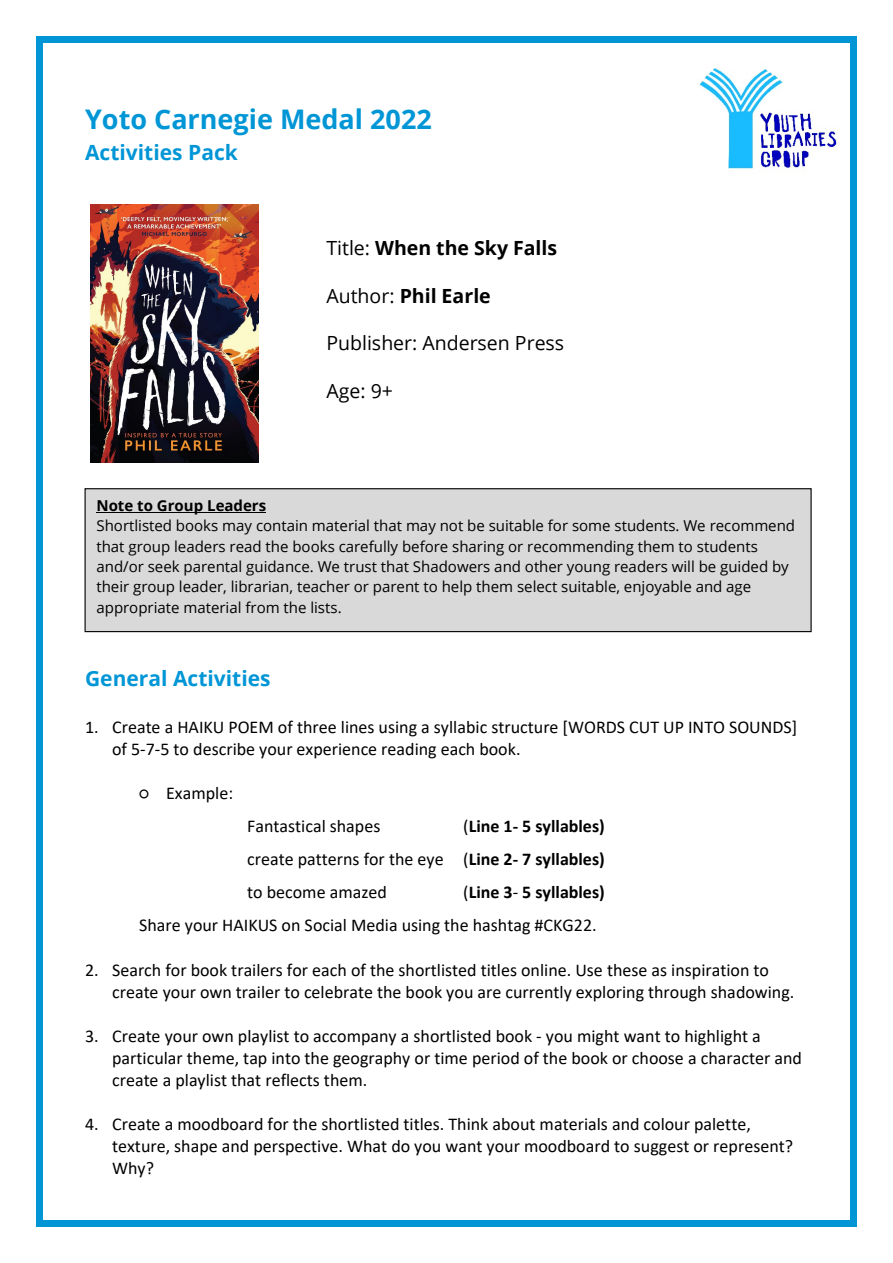
<style>
.page{position:relative;width:893px;height:1263px;background:#fff}
.page>*{position:absolute;margin:0;border:0;box-sizing:border-box;transform-origin:0 0}
.t1{font:700 27px "Open Sans";color:#0096d6}
.t2{font:700 21px "Open Sans";color:#0096d6}
.t3{font:700 19.5px "Open Sans";color:#000}
.t4{font:19.5px "Open Sans";color:#000}
.t5{font:18px/21.9px "Calibri";color:#000}
.t6{font:700 18px "Calibri";color:#000}
.t7{font:15px/20.4px "Open Sans";color:#000}
.t8{font:700 15px "Open Sans";color:#000}
.s1{font-weight:400}
.s2{font-weight:700}
</style>
<div class="page">
<div style="left:84px;top:488px;width:727px;height:144px;background:#d9d9d9;border:1px solid #000"></div>
<hr style="left:96px;top:512px;width:170px;height:1px;background:#000">
<img style="left:699px;top:68px;width:138px;height:101px">
<img style="left:90px;top:205px;width:168px;height:257px">
<div style="left:36px;top:36px;width:7px;height:7px;background:#0096d6"></div>
<div style="left:43px;top:36px;width:807px;height:7px;background:#0096d6"></div>
<div style="left:850px;top:36px;width:7px;height:7px;background:#0096d6"></div>
<div style="left:36px;top:43px;width:7px;height:1177px;background:#0096d6"></div>
<div style="left:850px;top:43px;width:7px;height:1177px;background:#0096d6"></div>
<div style="left:36px;top:1220px;width:7px;height:7px;background:#0096d6"></div>
<div style="left:43px;top:1220px;width:807px;height:7px;background:#0096d6"></div>
<div style="left:850px;top:1220px;width:7px;height:7px;background:#0096d6"></div>
<p class="t1" style="left:85px;top:101px;width:348px">Yoto Carnegie Medal 2022</p>
<p class="t2" style="left:85px;top:137px;width:154px">Activities Pack</p>
<p class="t3" style="left:326px;top:234px;width:232px"><span class="s1">Title:</span> When the Sky Falls</p>
<p class="t3" style="left:326px;top:282px;width:166px"><span class="s1">Author:</span> Phil Earle</p>
<p class="t4" style="left:326px;top:330px;width:239px">Publisher: Andersen Press</p>
<p class="t4" style="left:326px;top:378px;width:68px">Age: 9+</p>
<p class="t8" style="left:96px;top:495px;width:171px">Note to Group Leaders</p>
<p class="t7" style="left:96px;top:515px;width:700px">Shortlisted books may contain material that may not be suitable for some students. We recommend that group leaders read the books carefully before sharing or recommending them to students and/or seek parental guidance. We trust that Shadowers and other young readers will be guided by their group leader, librarian, teacher or parent to help them select suitable, enjoyable and age appropriate material from the lists.</p>
<p class="t2" style="left:85px;top:663px;width:187px">General Activities</p>
<p class="t5" style="left:112px;top:716px;width:686px;text-indent:-27px">1. Create a HAIKU POEM of three lines using a syllabic structure [WORDS CUT UP INTO SOUNDS] of 5-7-5 to describe your experience reading each book.</p>
<p class="t5" style="left:139px;top:782px;width:96px">○ Example:</p>
<p class="t5" style="left:247px;top:815px;width:135px">Fantastical shapes</p>
<p class="t6" style="left:463px;top:814px;width:143px"><span class="s1">(</span>Line 1- 5 syllables)</p>
<p class="t5" style="left:247px;top:848px;width:359px">create patterns for the eye (<span class="s2">Line 2- 7 syllables)</span></p>
<p class="t5" style="left:247px;top:881px;width:141px">to become amazed</p>
<p class="t6" style="left:463px;top:879px;width:143px"><span class="s1">(</span>Line 3<span class="s1">-</span> 5 syllables)</p>
<p class="t5" style="left:139px;top:914px;width:459px">Share your HAIKUS on Social Media using the hashtag #CKG22.</p>
<p class="t5" style="left:112px;top:959px;width:683px;text-indent:-27px">2. Search for book trailers for each of the shortlisted titles online. Use these as inspiration to create your own trailer to celebrate the book you are currently exploring through shadowing.</p>
<p class="t5" style="left:112px;top:1025px;width:691px;text-indent:-27px">3. Create your own playlist to accompany a shortlisted book - you might want to highlight a particular theme, tap into the geography or time period of the book or choose a character and create a playlist that reflects them.</p>
<p class="t5" style="left:112px;top:1112px;width:682px;text-indent:-27px">4. Create a moodboard for the shortlisted titles. Think about materials and colour palette, texture, shape and perspective. What do you want your moodboard to suggest or represent?<br>Why?</p>
</div>
